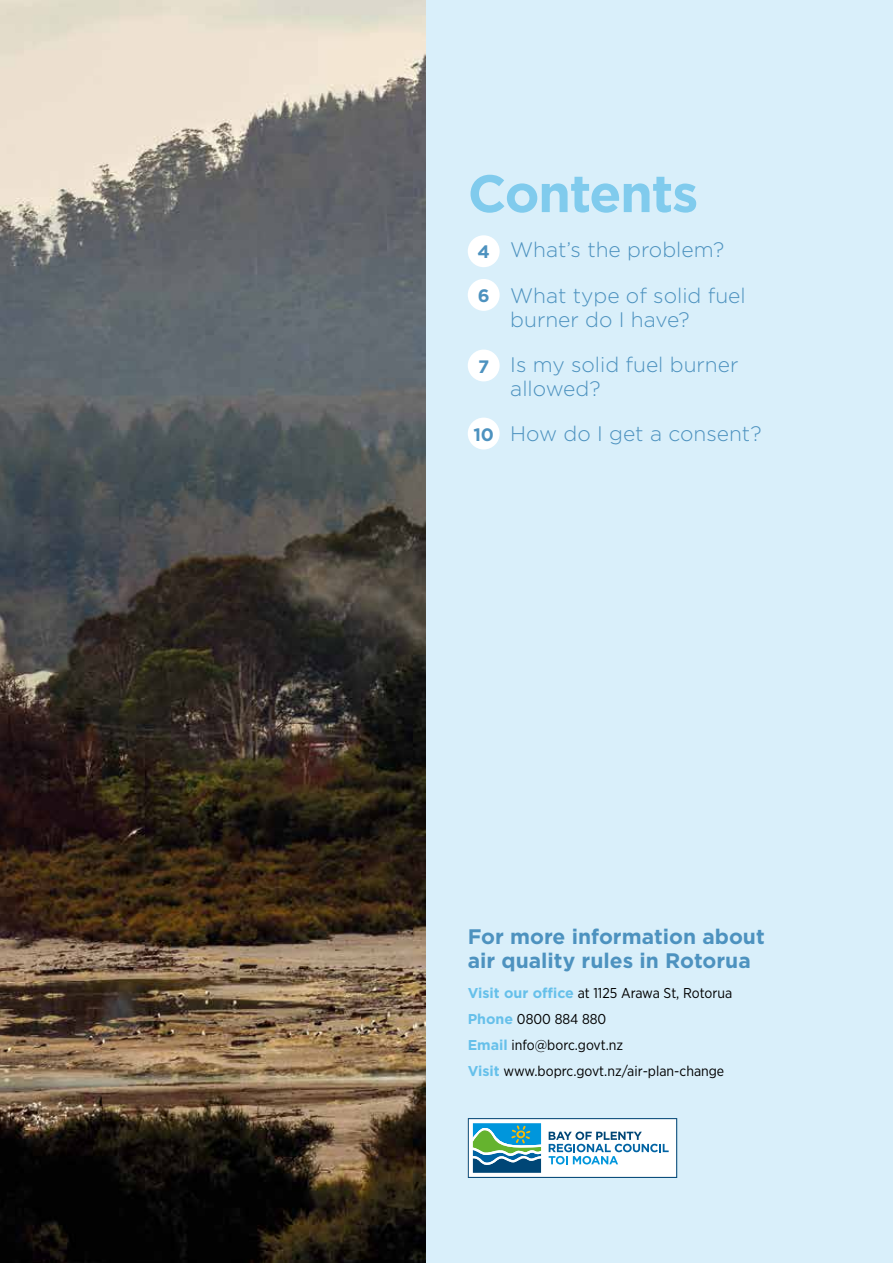
<style>
.page{position:relative;width:893px;height:1263px;background:#fff}
.page>*{position:absolute;margin:0;border:0;box-sizing:border-box;transform-origin:0 0}
.t1{font:700 52.5px "Gotham";letter-spacing:-.025em;color:#80cbed}
.t2{font:300 21px/45.3px "Gotham";color:#4d92bf}
.t3{font:700 21px/24px "Gotham";color:#4d92bf}
.t4{font:700 18px "Gotham";color:#4d92bf}
.t5{font:14.25px/25.8px "Gotham Narrow";color:#000}
.s1{font-family:"Gotham";font-weight:700;color:#66c0ea}
</style>
<div class="page">
<div style="left:425px;top:0;width:468px;height:1263px;background:#d9effa"></div>
<img style="left:0;top:0;width:425px;height:1263px">
<svg style="left:468px;top:1118px;width:209px;height:60px;background:#abcdd7"></svg>
<div style="left:468px;top:235px;width:32px;height:32px;background:#fff;border-radius:50%"></div>
<div style="left:468px;top:279px;width:32px;height:32px;background:#fff;border-radius:50%"></div>
<div style="left:468px;top:350px;width:32px;height:31px;background:#fff;border-radius:50%"></div>
<div style="left:468px;top:418px;width:32px;height:31px;background:#fff;border-radius:50%"></div>
<h1 class="t1" style="left:468px;top:159px;width:232px">Contents</h1>
<h2 class="t2" style="left:510px;top:227px;width:237px">What’s the problem?<br>What type of solid fuel</h2>
<h2 class="t2" style="left:510px;top:296px;width:230px">burner do I have?<br>Is my solid fuel burner</h2>
<h2 class="t2" style="left:510px;top:365px;width:253px">allowed?<br>How do I get a consent?</h2>
<p class="t4" style="left:477px;top:240px;width:14px">4</p>
<p class="t4" style="left:478px;top:284px;width:13px">6</p>
<p class="t4" style="left:478px;top:354px;width:13px">7</p>
<p class="t4" style="left:473px;top:422px;width:22px">10</p>
<h2 class="t3" style="left:468px;top:925px;width:298px">For more information about air quality rules in Rotorua</h2>
<p class="t5" style="left:468px;top:980px;width:266px"><span class="s1">Visit our office</span> at 1125 Arawa St, Rotorua<br><span class="s1">Phone</span> 0800 884 880<br><span class="s1">Email</span> info@borc.govt.nz<br><span class="s1">Visit</span> www.boprc.govt.nz/air-plan-change</p>
</div>
